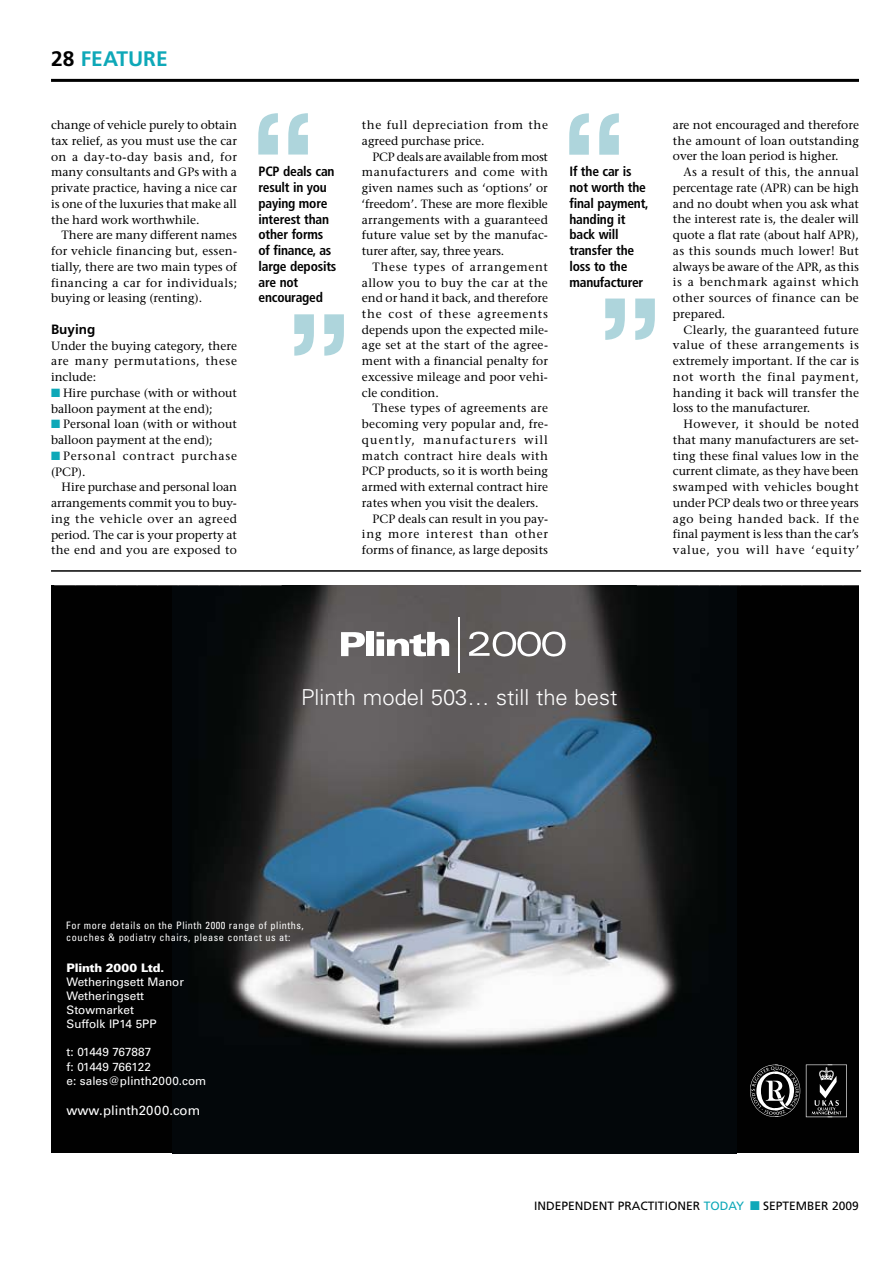
<style>
.page{position:relative;width:893px;height:1263px;background:#fff}
.page>*{position:absolute;margin:0;border:0;box-sizing:border-box;transform-origin:0 0}
.t1{font:300 22.05px "Univers";color:#fff}
.t2{font:700 21px "Frutiger";color:#0ea8b8}
.t3{font:700 condensed 13.5px/15.8px "Frutiger";letter-spacing:-.015em;color:#000}
.t4{font:700 13.5px "Frutiger";color:#000}
.t5{font:13.2px "Univers";color:#fff}
.t6{font:12px/15.8px "Stone Serif";letter-spacing:.005em;color:#000;text-align:justify}
.t7{font:12px "Frutiger";color:#000}
.t8{font:12px/15.8px "Stone Serif";letter-spacing:.065em;color:#000}
.t9{font:12px "Stone Serif";letter-spacing:.035em;color:#000}
.t10{font:12px "Stone Serif";letter-spacing:.025em;color:#000}
.t11{font:12px "Stone Serif";letter-spacing:.085em;color:#000}
.t12{font:12px "Stone Serif";letter-spacing:.06em;color:#000}
.t13{font:12px "Frutiger";color:#0ea8b8}
.t14{font:11.7px/14.1px "Univers";color:#fff}
.t15{font:900 11.7px "Univers";letter-spacing:-.025em;color:#fff}
.t16{font:condensed 10.2px/11.7px "Univers";letter-spacing:.05em;color:#fff}
.s1{color:#000}
.s2{color:#0ea8b8}
</style>
<div class="page">
<hr style="left:51px;top:79px;width:808px;height:3px;background:#000">
<hr style="left:51px;top:570px;width:810px;height:2px;background:#000">
<svg style="left:294px;top:314px;width:50px;height:42px"></svg>
<svg style="left:258px;top:113px;width:50px;height:42px"></svg>
<svg style="left:605px;top:299px;width:50px;height:41px"></svg>
<svg style="left:569px;top:113px;width:50px;height:42px"></svg>
<div style="left:51px;top:586px;width:808px;height:567px;background:#010101"></div>
<img style="left:194px;top:586px;width:514px;height:463px">
<svg style="left:341px;top:632px;width:24px;height:24px"></svg>
<div style="left:366px;top:632px;width:8px;height:24px;background:#fff"></div>
<svg style="left:377px;top:632px;width:72px;height:24px;background:#b8b6b6"></svg>
<svg style="left:469px;top:631px;width:97px;height:25px;background:#92908f"></svg>
<hr style="left:458px;top:617px;width:1px;height:56px;background:#fff">
<svg style="left:750px;top:1065px;width:50px;height:52px"></svg>
<svg style="left:806px;top:1064px;width:41px;height:53px"></svg>
<svg style="left:194px;top:586px;width:88px;height:1px"></svg>
<svg style="left:637px;top:586px;width:71px;height:1px"></svg>
<h2 class="t2" style="left:51px;top:46px;width:118px"><span class="s1">28</span> FEATURE</h2>
<p class="t6" style="left:51px;top:117px;width:188px">change of vehicle purely to obtain tax relief, as you must use the car on a day-to-day basis and, for many consultants and GPs with a private practice, having a nice car is one of the luxuries that make all the hard work worthwhile.</p>
<p class="t6" style="left:51px;top:227px;width:188px;text-indent:11px">There are many different names for vehicle financing but, essen&shy;tially, there are two main types of financing a car for individuals; buying or leasing (renting).</p>
<p class="t4" style="left:51px;top:321px;width:46px">Buying</p>
<p class="t6" style="left:51px;top:338px;width:188px">Under the buying category, there are many permutations, these include:</p>
<p class="t6" style="left:51px;top:385px;width:187px"><span class="s2">■</span> Hire purchase (with or without balloon payment at the end);</p>
<p class="t6" style="left:51px;top:416px;width:187px"><span class="s2">■</span> Personal loan (with or without balloon payment at the end);</p>
<p class="t8" style="left:51px;top:448px;width:187px"><span class="s2">■</span> Personal contract purchase (PCP).</p>
<p class="t6" style="left:51px;top:479px;width:188px;text-indent:11px">Hire purchase and personal loan arrangements commit you to buy&shy;ing the vehicle over an agreed period. The car is your property at the end and you are exposed to</p>
<p class="t6" style="left:362px;top:117px;width:187px">the full depreciation from the agreed purchase price.</p>
<p class="t6" style="left:362px;top:149px;width:188px;text-indent:11px">PCP deals are available from most manufacturers and come with given names such as ‘options’ or ‘freedom’. These are more flexible arrangements with a guaranteed future value set by the manufac&shy;turer after, say, three years.</p>
<p class="t6" style="left:362px;top:259px;width:188px;text-indent:11px">These types of arrangement allow you to buy the car at the end or hand it back, and therefore the cost of these agreements depends upon the expected mile&shy;age set at the start of the agree&shy;ment with a financial penalty for excessive mileage and poor vehi&shy;cle condition.</p>
<p class="t10" style="left:373px;top:401px;width:177px">These types of agreements are</p>
<p class="t6" style="left:362px;top:416px;width:188px">becoming very popular and, fre-</p>
<p class="t11" style="left:362px;top:433px;width:188px">quently, manufacturers will</p>
<p class="t9" style="left:362px;top:448px;width:187px">match contract hire deals with</p>
<p class="t6" style="left:362px;top:463px;width:188px">PCP products, so it is worth being</p>
<p class="t6" style="left:362px;top:479px;width:188px">armed with external contract hire</p>
<p class="t6" style="left:362px;top:495px;width:178px">rates when you visit the dealers.</p>
<p class="t6" style="left:373px;top:511px;width:177px">PCP deals can result in you pay-</p>
<p class="t12" style="left:362px;top:527px;width:188px">ing more interest than other</p>
<p class="t6" style="left:362px;top:542px;width:188px">forms of finance, as large deposits</p>
<p class="t3" style="left:259px;top:164px;width:79px">PCP deals can result in you paying more interest than other forms of finance, as large deposits are not encouraged</p>
<p class="t3" style="left:569px;top:164px;width:81px">If the car is not worth the final payment, handing it back will transfer the loss to the manufacturer</p>
<p class="t6" style="left:673px;top:117px;width:188px">are not encouraged and therefore the amount of loan outstanding over the loan period is higher.</p>
<p class="t6" style="left:673px;top:164px;width:188px;text-indent:11px">As a result of this, the annual percentage rate (APR) can be high and no doubt when you ask what the interest rate is, the dealer will quote a flat rate (about half APR), as this sounds much lower! But always be aware of the APR, as this is a benchmark against which other sources of finance can be prepared.</p>
<p class="t6" style="left:673px;top:322px;width:188px;text-indent:11px">Clearly, the guaranteed future value of these arrangements is extremely important. If the car is not worth the final payment, handing it back will transfer the loss to the manufacturer.</p>
<p class="t6" style="left:673px;top:416px;width:188px;text-indent:11px">However, it should be noted that many manufacturers are set&shy;ting these final values low in the current climate, as they have been swamped with vehicles bought under PCP deals two or three years ago being handed back. If the final payment is less than the car’s value, you will have ‘equity’</p>
<h1 class="t1" style="left:301px;top:684px;width:318px">Plinth model 503… still the best</h1>
<p class="t16" style="left:66px;top:919px;width:239px">For more details on the Plinth 2000 range of plinths, couches &amp; podiatry chairs, please contact us at:</p>
<p class="t15" style="left:67px;top:960px;width:99px">Plinth 2000 Ltd.</p>
<p class="t14" style="left:67px;top:975px;width:119px">Wetheringsett Manor<br>Wetheringsett<br>Stowmarket<br>Suffolk IP14 5PP</p>
<p class="t14" style="left:67px;top:1045px;width:141px">t: 01449 767887<br>f: 01449 766122<br>e: sales@plinth2000.com</p>
<p class="t5" style="left:67px;top:1102px;width:135px">www.plinth2000.com</p>
<p class="t7" style="left:534px;top:1199px;width:179px">INDEPENDENT PRACTITIONER <span class="s2">TODA</span></p>
<p class="t13" style="left:736px;top:1199px;width:10px">Y</p>
<p class="t7" style="left:763px;top:1199px;width:97px">SEPTEMBER 2009</p>
</div>
